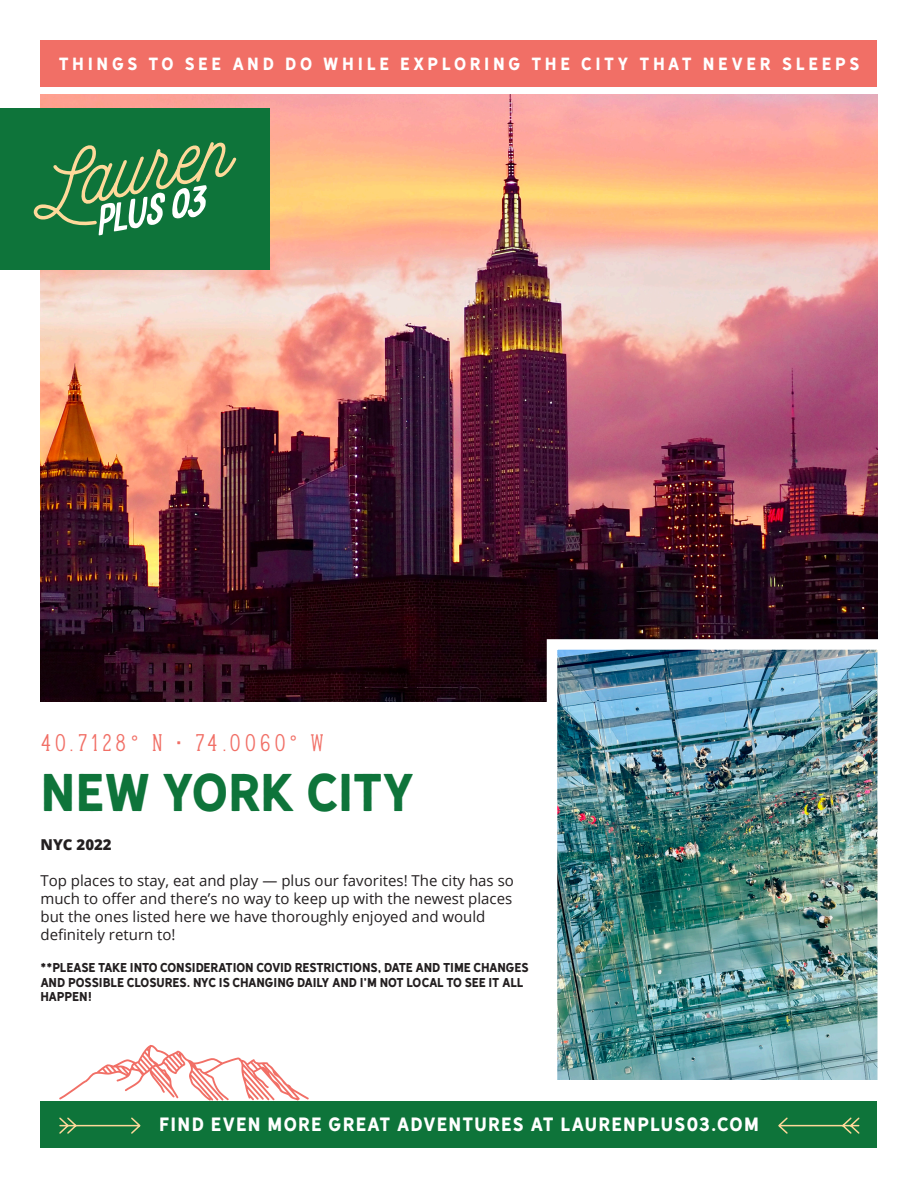
<style>
.page{position:relative;width:918px;height:1188px;background:#fff}
.page>*{position:absolute;margin:0;border:0;box-sizing:border-box;transform-origin:0 0}
.t1{font:49.5px "Hanley Sans";letter-spacing:-.015em;color:#0e743a}
.t2{font:22.5px "Hanley Slim Serif";letter-spacing:.18em;color:#f16f66}
.t3{font:18px "Hanley Sans";letter-spacing:.06em;color:#fff}
.t4{font:16.5px "Hanley Sans";letter-spacing:.215em;color:#fff}
.t5{font:15px/18px "Open Sans";color:#231f20}
.t6{font:800 15px "Open Sans";color:#231f20}
.t7{font:12px/14.4px "Hanley Sans";letter-spacing:-.015em;color:#231f20}
</style>
<div class="page">
<img style="left:40px;top:94px;width:838px;height:608px">
<div style="left:40px;top:40px;width:838px;height:47px;background:#f16f66"></div>
<div style="left:0;top:108px;width:270px;height:161px;background:#0e743a"></div>
<svg style="left:34px;top:142px;width:203px;height:93px"></svg>
<div style="left:40px;top:1101px;width:838px;height:47px;background:#0e743a"></div>
<svg style="left:59px;top:1117px;width:82px;height:17px"></svg>
<svg style="left:778px;top:1117px;width:82px;height:17px"></svg>
<img style="left:542px;top:634px;width:336px;height:446px">
<svg style="left:59px;top:1045px;width:250px;height:56px"></svg>
<p class="t4" style="left:59px;top:54px;width:802px">THINGS TO SEE AND DO WHILE EXPLORING THE CITY THAT NEVER SLEEPS</p>
<p class="t2" style="left:40px;top:725px;width:285px">40.7128° N • 74.0060° W</p>
<p class="t1" style="left:40px;top:762px;width:376px">NEW YORK CITY</p>
<p class="t6" style="left:40px;top:833px;width:73px">NYC 2022</p>
<p class="t5" style="left:40px;top:871px;width:475px">Top places to stay, eat and play — plus our favorites! The city has so much to offer and there’s no way to keep up with the newest places but the ones listed here we have thoroughly enjoyed and would definitely return to!</p>
<p class="t7" style="left:40px;top:960px;width:490px">**PLEASE TAKE INTO CONSIDERATION COVID RESTRICTIONS, DATE AND TIME CHANGES<br>AND POSSIBLE CLOSURES. NYC IS CHANGING DAILY AND I’M NOT LOCAL TO SEE IT ALL<br>HAPPEN!</p>
<p class="t3" style="left:159px;top:1113px;width:601px">FIND EVEN MORE GREAT ADVENTURES AT LAURENPLUS03.COM</p>
</div>
